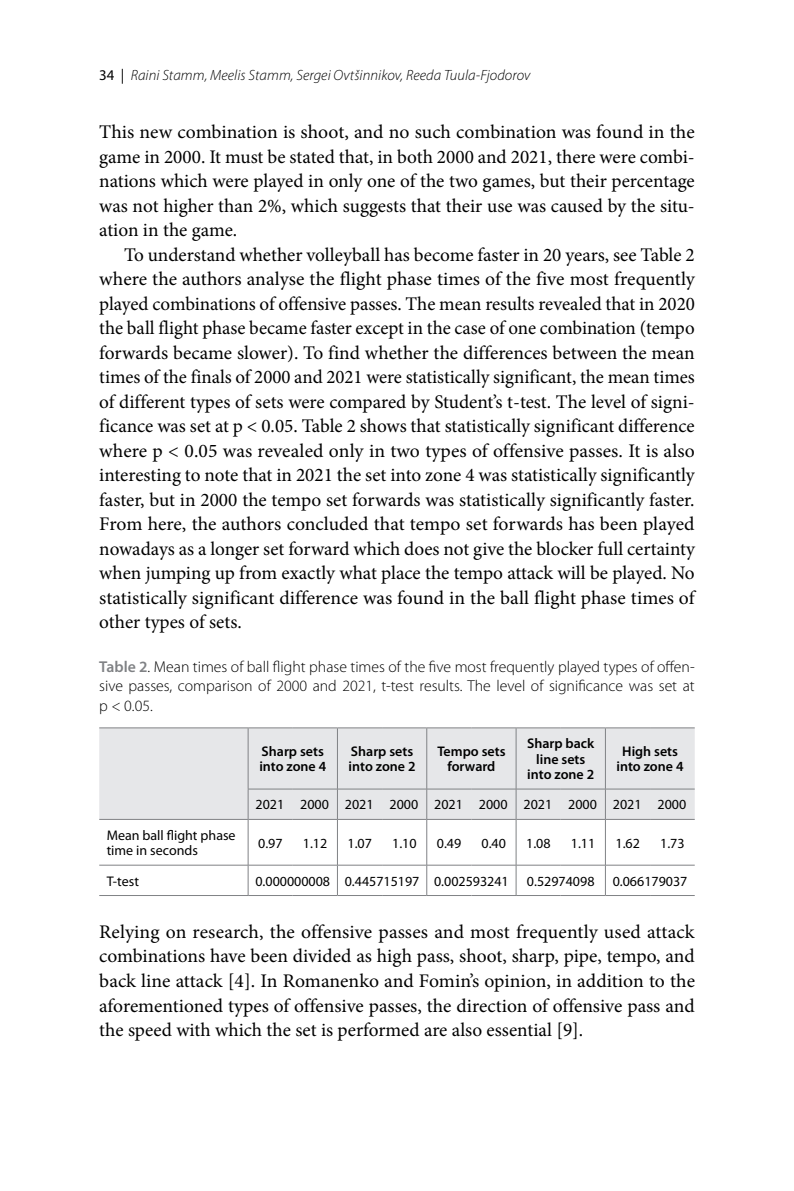
<style>
.page{position:relative;width:794px;height:1191px;background:#fff}
.page>*{position:absolute;margin:0;border:0;box-sizing:border-box;transform-origin:0 0}
.t1{font:19.25px/24.5px "Minion Pro";color:#000;text-align:justify}
.t2{font:300 15.75px/19.2px "Myriad Pro";color:#000;text-align:justify}
.t3{font:italic 300 14.88px "Myriad Pro";letter-spacing:.005em;color:#000}
.t4{font:14px/15.4px "Myriad Pro";color:#000}
.t5{font:600 14px/15.4px "Myriad Pro";color:#000;text-align:center}
.s1{font-weight:400;font-style:normal}
.s2{font-weight:600;color:#808285}
</style>
<div class="page">
<div style="left:99px;top:728px;width:595px;height:91px;background:#e6e7e9"></div>
<hr style="left:99px;top:727px;width:149px;height:1px;background:#808285">
<hr style="left:99px;top:819px;width:149px;height:1px;background:#808285">
<hr style="left:248px;top:727px;width:45px;height:1px;background:#808285">
<hr style="left:293px;top:727px;width:44px;height:1px;background:#808285">
<hr style="left:337px;top:727px;width:45px;height:1px;background:#808285">
<hr style="left:382px;top:727px;width:45px;height:1px;background:#808285">
<hr style="left:427px;top:727px;width:44px;height:1px;background:#808285">
<hr style="left:471px;top:727px;width:45px;height:1px;background:#808285">
<hr style="left:516px;top:727px;width:45px;height:1px;background:#808285">
<hr style="left:561px;top:727px;width:44px;height:1px;background:#808285">
<hr style="left:605px;top:727px;width:45px;height:1px;background:#808285">
<hr style="left:650px;top:727px;width:44px;height:1px;background:#808285">
<hr style="left:248px;top:819px;width:45px;height:1px;background:#808285">
<hr style="left:293px;top:819px;width:44px;height:1px;background:#808285">
<hr style="left:338px;top:819px;width:44px;height:1px;background:#808285">
<hr style="left:382px;top:819px;width:44px;height:1px;background:#808285">
<hr style="left:427px;top:819px;width:44px;height:1px;background:#808285">
<hr style="left:471px;top:819px;width:45px;height:1px;background:#808285">
<hr style="left:516px;top:819px;width:45px;height:1px;background:#808285">
<hr style="left:561px;top:819px;width:44px;height:1px;background:#808285">
<hr style="left:605px;top:819px;width:45px;height:1px;background:#808285">
<hr style="left:650px;top:819px;width:44px;height:1px;background:#808285">
<hr style="left:99px;top:895px;width:149px;height:1px;background:#808285">
<hr style="left:248px;top:895px;width:45px;height:1px;background:#808285">
<hr style="left:293px;top:895px;width:44px;height:1px;background:#808285">
<hr style="left:337px;top:895px;width:45px;height:1px;background:#808285">
<hr style="left:382px;top:895px;width:45px;height:1px;background:#808285">
<hr style="left:427px;top:895px;width:44px;height:1px;background:#808285">
<hr style="left:471px;top:895px;width:45px;height:1px;background:#808285">
<hr style="left:516px;top:895px;width:45px;height:1px;background:#808285">
<hr style="left:561px;top:895px;width:44px;height:1px;background:#808285">
<hr style="left:605px;top:895px;width:45px;height:1px;background:#808285">
<hr style="left:650px;top:895px;width:44px;height:1px;background:#808285">
<hr style="left:99px;top:865px;width:149px;height:1px;background:#808285">
<hr style="left:248px;top:865px;width:45px;height:1px;background:#808285">
<hr style="left:293px;top:865px;width:44px;height:1px;background:#808285">
<hr style="left:337px;top:865px;width:45px;height:1px;background:#808285">
<hr style="left:382px;top:865px;width:45px;height:1px;background:#808285">
<hr style="left:427px;top:865px;width:44px;height:1px;background:#808285">
<hr style="left:471px;top:865px;width:45px;height:1px;background:#808285">
<hr style="left:516px;top:865px;width:45px;height:1px;background:#808285">
<hr style="left:561px;top:865px;width:44px;height:1px;background:#808285">
<hr style="left:605px;top:865px;width:45px;height:1px;background:#808285">
<hr style="left:650px;top:865px;width:44px;height:1px;background:#808285">
<hr style="left:248px;top:788px;width:45px;height:1px;background:#808285">
<hr style="left:293px;top:788px;width:44px;height:1px;background:#808285">
<hr style="left:337px;top:788px;width:45px;height:1px;background:#808285">
<hr style="left:382px;top:788px;width:45px;height:1px;background:#808285">
<hr style="left:427px;top:788px;width:44px;height:1px;background:#808285">
<hr style="left:471px;top:788px;width:45px;height:1px;background:#808285">
<hr style="left:516px;top:788px;width:45px;height:1px;background:#808285">
<hr style="left:561px;top:788px;width:44px;height:1px;background:#808285">
<hr style="left:605px;top:788px;width:45px;height:1px;background:#808285">
<hr style="left:650px;top:788px;width:44px;height:1px;background:#808285">
<hr style="left:248px;top:728px;width:1px;height:61px;background:#808285">
<hr style="left:248px;top:789px;width:1px;height:30px;background:#808285">
<hr style="left:248px;top:819px;width:1px;height:46px;background:#808285">
<hr style="left:248px;top:865px;width:1px;height:30px;background:#808285">
<hr style="left:337px;top:728px;width:1px;height:61px;background:#808285">
<hr style="left:337px;top:789px;width:1px;height:30px;background:#808285">
<hr style="left:337px;top:819px;width:1px;height:46px;background:#808285">
<hr style="left:337px;top:865px;width:1px;height:30px;background:#808285">
<hr style="left:426px;top:728px;width:1px;height:61px;background:#808285">
<hr style="left:426px;top:789px;width:1px;height:30px;background:#808285">
<hr style="left:426px;top:819px;width:1px;height:46px;background:#808285">
<hr style="left:426px;top:865px;width:1px;height:30px;background:#808285">
<hr style="left:516px;top:728px;width:1px;height:61px;background:#808285">
<hr style="left:605px;top:728px;width:1px;height:61px;background:#808285">
<hr style="left:516px;top:789px;width:1px;height:30px;background:#808285">
<hr style="left:605px;top:789px;width:1px;height:30px;background:#808285">
<hr style="left:516px;top:819px;width:1px;height:46px;background:#808285">
<hr style="left:605px;top:819px;width:1px;height:46px;background:#808285">
<hr style="left:516px;top:865px;width:1px;height:30px;background:#808285">
<hr style="left:605px;top:865px;width:1px;height:30px;background:#808285">
<p class="t3" style="left:99px;top:66px;width:433px"><span class="s1">34 |</span> Raini Stamm, Meelis Stamm, Sergei Ovtšinnikov, Reeda Tuula-Fjodorov</p>
<p class="t1" style="left:99px;top:120px;width:597px">This new combination is shoot, and no such combination was found in the game in 2000. It must be stated that, in both 2000 and 2021, there were combi&shy;nations which were played in only one of the two games, but their percentage was not higher than 2%, which suggests that their use was caused by the situ&shy;ation in the game.</p>
<p class="t1" style="left:99px;top:242px;width:597px;text-align:left;text-indent:25px">To understand whether volleyball has become faster in 20 years, see Table 2 where the authors analyse the flight phase times of the five most frequently played combinations of offensive passes. The mean results revealed that in 2020 the ball flight phase became faster except in the case of one combination (tempo forwards became slower). To find whether the differences between the mean times of the finals of 2000 and 2021 were statistically significant, the mean times of different types of sets were compared by Student’s t-test. The level of signi&shy;ficance was set at p &lt; 0.05. Table 2 shows that statistically significant difference where p &lt; 0.05 was revealed only in two types of offensive passes. It is also interesting to note that in 2021 the set into zone 4 was statistically significantly faster, but in 2000 the tempo set forwards was statistically significantly faster.<br>From here, the authors concluded that tempo set forwards has been played nowadays as a longer set forward which does not give the blocker full certainty when jumping up from exactly what place the tempo attack will be played. No statistically significant difference was found in the ball flight phase times of other types of sets.</p>
<p class="t2" style="left:99px;top:657px;width:597px"><span class="s2">Table 2</span>. Mean times of ball flight phase times of the five most frequently played types of offen&shy;sive passes, comparison of 2000 and 2021, t-test results. The level of significance was set at p &lt; 0.05.</p>
<p class="t5" style="left:259px;top:743px;width:68px;text-align:left">Sharp sets into zone 4</p>
<p class="t5" style="left:349px;top:743px;width:68px;text-align:left">Sharp sets into zone 2</p>
<p class="t5" style="left:437px;top:743px;width:70px">Tempo sets forward</p>
<p class="t5" style="left:527px;top:735px;width:69px">Sharp back line sets into zone 2</p>
<p class="t5" style="left:616px;top:743px;width:68px">High sets into zone 4</p>
<p class="t4" style="left:255px;top:797px;width:432px">2021 2000 2021 2000 2021 2000 2021 2000 2021 2000</p>
<p class="t4" style="left:107px;top:827px;width:130px">Mean ball flight phase time in seconds</p>
<p class="t4" style="left:258px;top:835px;width:26px">0.97</p>
<p class="t4" style="left:303px;top:835px;width:26px">1.12</p>
<p class="t4" style="left:347px;top:835px;width:26px">1.07</p>
<p class="t4" style="left:392px;top:835px;width:26px">1.10</p>
<p class="t4" style="left:437px;top:835px;width:26px">0.49</p>
<p class="t4" style="left:481px;top:835px;width:26px">0.40</p>
<p class="t4" style="left:526px;top:835px;width:26px">1.08</p>
<p class="t4" style="left:571px;top:835px;width:26px">1.11</p>
<p class="t4" style="left:615px;top:835px;width:26px">1.62</p>
<p class="t4" style="left:660px;top:835px;width:26px">1.73</p>
<p class="t4" style="left:107px;top:873px;width:34px">T-test</p>
<p class="t4" style="left:255px;top:873px;width:255px">0.000000008 0.445715197 0.002593241</p>
<p class="t4" style="left:527px;top:873px;width:69px">0.52974098</p>
<p class="t4" style="left:612px;top:873px;width:76px">0.066179037</p>
<p class="t1" style="left:99px;top:919px;width:597px">Relying on research, the offensive passes and most frequently used attack combinations have been divided as high pass, shoot, sharp, pipe, tempo, and back line attack [4]. In Romanenko and Fomin’s opinion, in addition to the aforementioned types of offensive passes, the direction of offensive pass and the speed with which the set is performed are also essential [9].</p>
</div>
